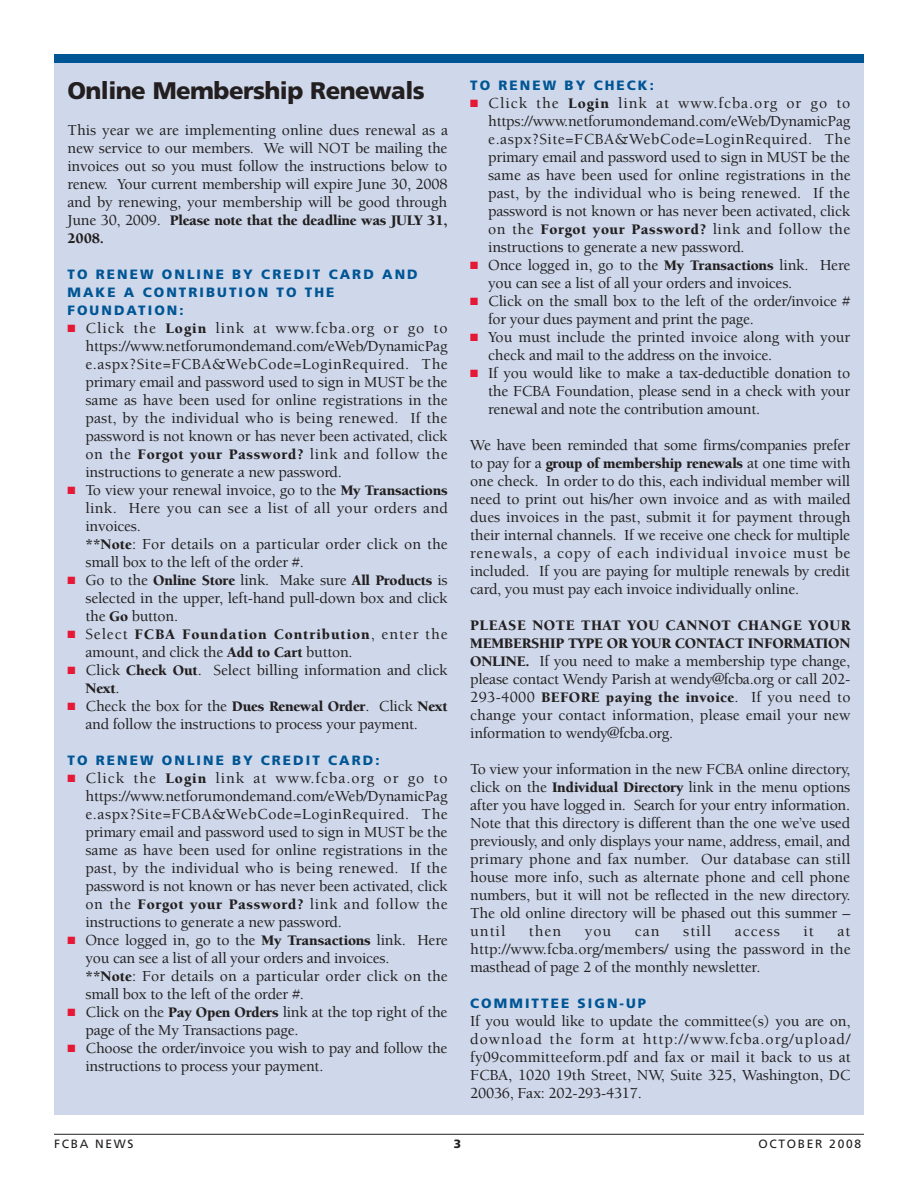
<style>
.page{position:relative;width:918px;height:1188px;background:#fff}
.page>*{position:absolute;margin:0;border:0;box-sizing:border-box;transform-origin:0 0}
.t1{font:900 24px "Frutiger";letter-spacing:-.025em;color:#231f20}
.t2{font:500 15.75px/18px "Berkeley";letter-spacing:-.015em;color:#231f20;text-align:justify}
.t3{font:900 15px/18px "Berkeley";letter-spacing:-.015em;color:#231f20}
.t4{font:900 15px "Berkeley";letter-spacing:.06em;color:#231f20}
.t5{font:900 15px "Berkeley";letter-spacing:.02em;color:#231f20}
.t6{font:900 13.5px/18px "Frutiger";letter-spacing:.155em;color:#005595}
.t7{font:12px "Frutiger";letter-spacing:.14em;color:#231f20}
.t8{font:900 12px "Frutiger";color:#231f20}
.s1{font-weight:500;font-size:15.75px}
.s2{color:#e51836}
.s3{font-weight:900;font-size:15px}
</style>
<div class="page">
<hr style="left:54px;top:1134px;width:810px;height:1px;background:#231f20">
<div style="left:54px;top:62px;width:810px;height:1053px;background:#ced8ea"></div>
<div style="left:54px;top:54px;width:810px;height:9px;background:#005595"></div>
<h1 class="t1" style="left:68px;top:81px;width:359px">Online Membership Renewals</h1>
<p class="t2" style="left:68px;top:122px;width:382px">This year we are implementing online dues renewal as a new service to our members. We will NOT be mailing the invoices out so you must follow the instructions below to renew. Your current membership will expire June 30, 2008 and by renewing, your membership will be good through</p>
<p class="t3" style="left:68px;top:213px;width:382px"><span class="s1">June 30, 2009.</span> Please note that the deadline was JULY 31,<br>2008.</p>
<p class="t6" style="left:68px;top:266px;width:352px">TO RENEW ONLINE BY CREDIT CARD AND<br>MAKE A CONTRIBUTION TO THE<br>FOUNDATION:</p>
<p class="t2" style="left:85px;top:320px;width:364px;text-indent:-18px"><span class="s2">■</span> Click the <span class="s3">Login</span> link at www.fcba.org or go to https://www.netforumondemand.com/eWeb/DynamicPag e.aspx?Site=FCBA&amp;WebCode=LoginRequired. The primary email and password used to sign in MUST be the same as have been used for online registrations in the past, by the individual who is being renewed. If the password is not known or has never been activated, click on the <span class="s3">Forgot your Password?</span> link and follow the instructions to generate a new password.</p>
<p class="t2" style="left:85px;top:482px;width:364px;text-align:left;text-indent:-18px"><span class="s2">■</span> To view your renewal invoice, go to the <span class="s3">My Transactions </span>link. Here you can see a list of all your orders and invoices.<br><span class="s3">**Note</span>: For details on a particular order click on the small box to the left of the order #.</p>
<p class="t2" style="left:85px;top:572px;width:364px;text-indent:-18px"><span class="s2">■</span> Go to the <span class="s3">Online Store</span> link. Make sure <span class="s3">All Products</span> is selected in the upper, left-hand pull-down box and click the <span class="s3">Go</span> button.</p>
<p class="t4" style="left:68px;top:628px;width:382px"><span class="s2">■</span> <span class="s1">Select</span> FCBA Foundation Contribution<span class="s1">, enter the</span></p>
<p class="t2" style="left:85px;top:644px;width:269px">amount, and click the <span class="s3">Add to Cart</span> button.</p>
<p class="t2" style="left:68px;top:662px;width:382px"><span class="s2">■</span> Click <span class="s3">Check Out</span>. Select billing information and click</p>
<p class="t3" style="left:86px;top:681px;width:36px">Next<span class="s1">.</span></p>
<p class="t2" style="left:86px;top:698px;width:364px;text-indent:-18px"><span class="s2">■</span> Check the box for the <span class="s3">Dues Renewal Order</span>. Click <span class="s3">Next </span>and follow the instructions to process your payment.</p>
<p class="t6" style="left:68px;top:752px;width:314px">TO RENEW ONLINE BY CREDIT CARD:</p>
<p class="t2" style="left:85px;top:770px;width:364px;text-indent:-18px"><span class="s2">■</span> Click the <span class="s3">Login</span> link at www.fcba.org or go to https://www.netforumondemand.com/eWeb/DynamicPag e.aspx?Site=FCBA&amp;WebCode=LoginRequired. The primary email and password used to sign in MUST be the same as have been used for online registrations in the past, by the individual who is being renewed. If the password is not known or has never been activated, click on the <span class="s3">Forgot your Password?</span> link and follow the instructions to generate a new password.</p>
<p class="t2" style="left:85px;top:932px;width:364px;text-align:left;text-indent:-18px"><span class="s2">■</span> Once logged in, go to the <span class="s3">My Transactions</span> link. Here you can see a list of all your orders and invoices.<br><span class="s3">**Note</span>: For details on a particular order click on the small box to the left of the order #.</p>
<p class="t2" style="left:85px;top:1004px;width:364px;text-indent:-18px"><span class="s2">■</span> Click on the <span class="s3">Pay Open Orders</span> link at the top right of the page of the My Transactions page.</p>
<p class="t2" style="left:86px;top:1040px;width:364px;text-indent:-18px"><span class="s2">■</span> Choose the order/invoice you wish to pay and follow the instructions to process your payment.</p>
<p class="t6" style="left:470px;top:77px;width:185px">TO RENEW BY CHECK:</p>
<p class="t2" style="left:488px;top:95px;width:364px;text-indent:-18px"><span class="s2">■</span> Click the <span class="s3">Login</span> link at www.fcba.org or go to https://www.netforumondemand.com/eWeb/DynamicPag e.aspx?Site=FCBA&amp;WebCode=LoginRequired. The primary email and password used to sign in MUST be the same as have been used for online registrations in the past, by the individual who is being renewed. If the password is not known or has never been activated, click on the <span class="s3">Forgot your Password?</span> link and follow the instructions to generate a new password.</p>
<p class="t2" style="left:488px;top:257px;width:364px;text-indent:-18px"><span class="s2">■</span> Once logged in, go to the <span class="s3">My Transactions</span> link. Here you can see a list of all your orders and invoices.</p>
<p class="t2" style="left:488px;top:293px;width:364px;text-indent:-18px"><span class="s2">■</span> Click on the small box to the left of the order/invoice # for your dues payment and print the page.</p>
<p class="t2" style="left:488px;top:329px;width:364px;text-indent:-18px"><span class="s2">■</span> You must include the printed invoice along with your check and mail to the address on the invoice.</p>
<p class="t2" style="left:488px;top:365px;width:363px;text-indent:-18px"><span class="s2">■</span> If you would like to make a tax-deductible donation to the FCBA Foundation, please send in a check with your renewal and note the contribution amount.</p>
<p class="t2" style="left:470px;top:437px;width:381px">We have been reminded that some firms/companies prefer</p>
<p class="t3" style="left:470px;top:456px;width:382px"><span class="s1">to pay for a</span> group of membership renewals <span class="s1">at one time with</span></p>
<p class="t2" style="left:470px;top:473px;width:382px">one check. In order to do this, each individual member will need to print out his/her own invoice and as with mailed dues invoices in the past, submit it for payment through their internal channels. If we receive one check for multiple renewals, a copy of each individual invoice must be included. If you are paying for multiple renewals by credit card, you must pay each invoice individually online.</p>
<p class="t3" style="left:470px;top:618px;width:382px">PLEASE NOTE THAT YOU CANNOT CHANGE YOUR<br>MEMBERSHIP TYPE OR YOUR CONTACT INFORMATION</p>
<p class="t2" style="left:470px;top:653px;width:382px"><span class="s3">ONLINE.</span> If you need to make a membership type change, please contact Wendy Parish at wendy@fcba.org or call 202-</p>
<p class="t5" style="left:470px;top:691px;width:382px"><span class="s1">293-4000</span> BEFORE paying the invoice<span class="s1">. If you need to</span></p>
<p class="t2" style="left:470px;top:707px;width:382px">change your contact information, please email your new information to wendy@fcba.org.</p>
<p class="t2" style="left:470px;top:761px;width:382px">To view your information in the new FCBA online directory, click on the <span class="s3">Individual Directory</span> link in the menu options after you have logged in. Search for your entry information.<br>Note that this directory is different than the one we’ve used previously, and only displays your name, address, email, and primary phone and fax number. Our database can still house more info, such as alternate phone and cell phone numbers, but it will not be reflected in the new directory.<br>The old online directory will be phased out this summer – until</p>
<p class="t2" style="left:529px;top:923px;width:34px">then</p>
<p class="t2" style="left:585px;top:923px;width:28px">you</p>
<p class="t2" style="left:635px;top:923px;width:26px">can</p>
<p class="t2" style="left:683px;top:923px;width:30px">still</p>
<p class="t2" style="left:735px;top:923px;width:47px">access</p>
<p class="t2" style="left:804px;top:923px;width:12px">it</p>
<p class="t2" style="left:470px;top:923px;width:382px;text-indent:367px">at http://www.fcba.org/members/ using the password in the masthead of page 2 of the monthly newsletter.</p>
<p class="t6" style="left:470px;top:995px;width:177px">COMMITTEE SIGN-UP</p>
<p class="t2" style="left:470px;top:1013px;width:382px">If you would like to update the committee(s) you are on, download the form at http://www.fcba.org/upload/ fy09committeeform.pdf and fax or mail it back to us at FCBA, 1020 19th Street, NW, Suite 325, Washington, DC 20036, Fax: 202-293-4317.</p>
<p class="t7" style="left:54px;top:1139px;width:81px">FCBA NEWS</p>
<p class="t8" style="left:454px;top:1139px;width:9px">3</p>
<p class="t7" style="left:759px;top:1139px;width:104px">OCTOBER 2008</p>
</div>
